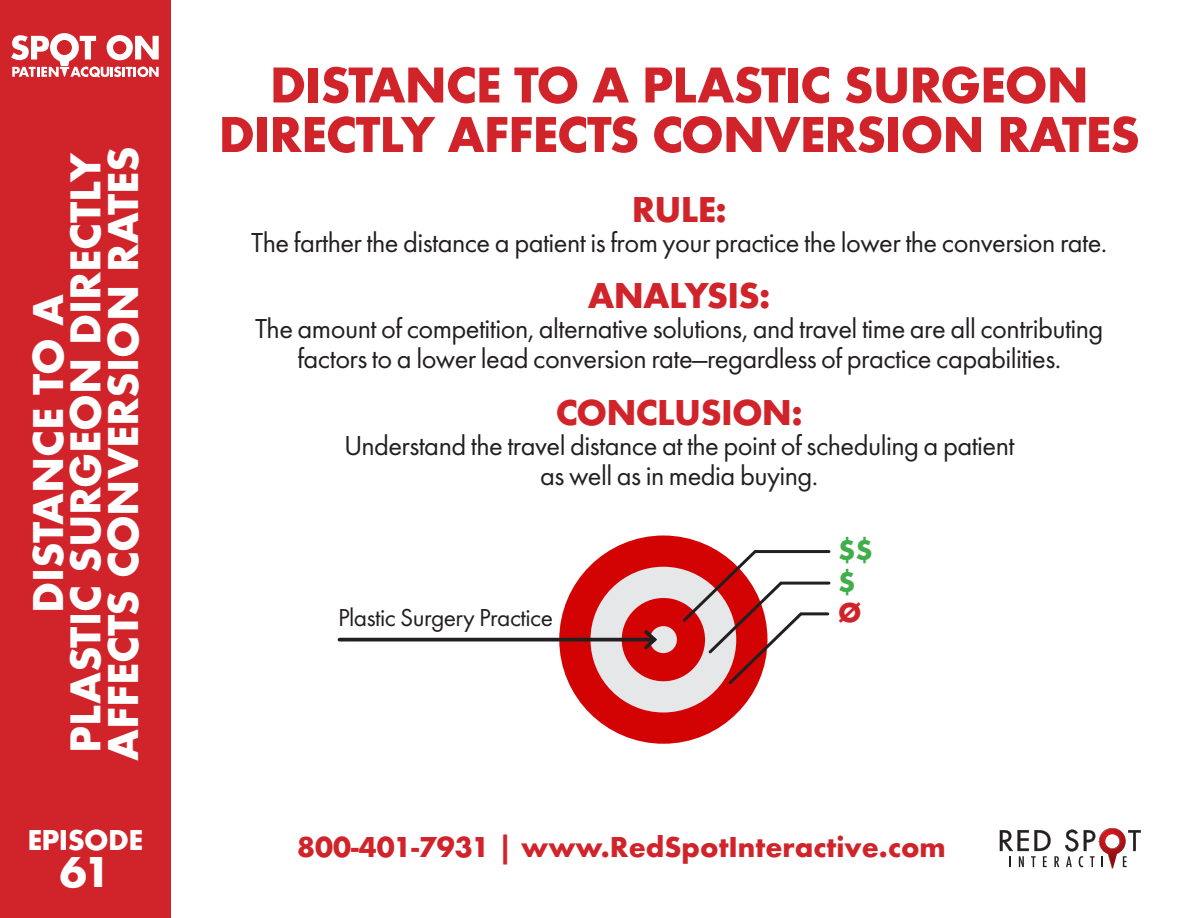
<style>
.page{position:relative;width:1188px;height:918px;background:#fff}
.page>*{position:absolute;margin:0;border:0;box-sizing:border-box;transform-origin:0 0}
.t1{font:52.5px/49.5px "Futura Bld";letter-spacing:-.02em;color:#d1232a;text-align:center}
.t2{font:45px/37.5px "Futura Bld";color:#fff;text-align:center}
.t3{font:37.5px "Futura Bld";letter-spacing:-.02em;color:#d1232a}
.t4{font:30px "Futura Bld";color:#d1232a}
.t5{font:30px "Futura Bld";letter-spacing:-.02em;color:#fff}
.t6{font:30px "Futura Bld";color:#40ae49}
.t7{font:28.5px/30px "Futura";letter-spacing:-.02em;color:#231f20;text-align:center}
.t8{font:28.5px "Futura Bld";color:#d1232a}
.t9{font:25.5px "Futura";letter-spacing:-.02em;color:#231f20}
</style>
<div class="page">
<div style="left:0;top:0;width:171px;height:918px;background:#d1232a"></div>
<svg style="left:11px;top:33px;width:148px;height:44px"></svg>
<svg style="left:1000px;top:830px;width:59px;height:37px"></svg>
<svg style="left:1065px;top:828px;width:76px;height:41px"></svg>
<svg style="left:339px;top:638px;width:220px;height:4px"></svg>
<svg style="left:559px;top:536px;width:272px;height:208px"></svg>
<p class="t2" style="left:33px;top:761px;width:616px;rotate:-90deg">DISTANCE TO A<br>PLASTIC SURGEON DIRECTLY<br>AFFECTS CONVERSION RATES</p>
<p class="t5" style="left:28px;top:820px;width:117px">EPISODE</p>
<p class="t2" style="left:60px;top:857px;width:52px">61</p>
<p class="t1" style="left:219px;top:65px;width:923px">DISTANCE TO A PLASTIC SURGEON<br>DIRECTLY AFFECTS CONVERSION RATES</p>
<p class="t3" style="left:632px;top:185px;width:96px">RULE:</p>
<p class="t7" style="left:251px;top:230px;width:858px">The farther the distance a patient is from your practice the lower the conversion rate.</p>
<p class="t3" style="left:588px;top:271px;width:184px">ANALYSIS:</p>
<p class="t7" style="left:255px;top:316px;width:850px">The amount of competition, alternative solutions, and travel time are all contributing factors to a lower lead conversion rate—regardless of practice capabilities.</p>
<p class="t3" style="left:556px;top:388px;width:248px">CONCLUSION:</p>
<p class="t7" style="left:344px;top:433px;width:672px">Understand the travel distance at the point of scheduling a patient as well as in media buying.</p>
<p class="t9" style="left:338px;top:601px;width:217px">Plastic Surgery Practice</p>
<p class="t6" style="left:838px;top:530px;width:37px">$$</p>
<p class="t6" style="left:838px;top:562px;width:19px">$</p>
<p class="t8" style="left:838px;top:594px;width:25px">Ø</p>
<p class="t4" style="left:297px;top:827px;width:650px">800-401-7931 | www.RedSpotInteractive.com</p>
</div>
